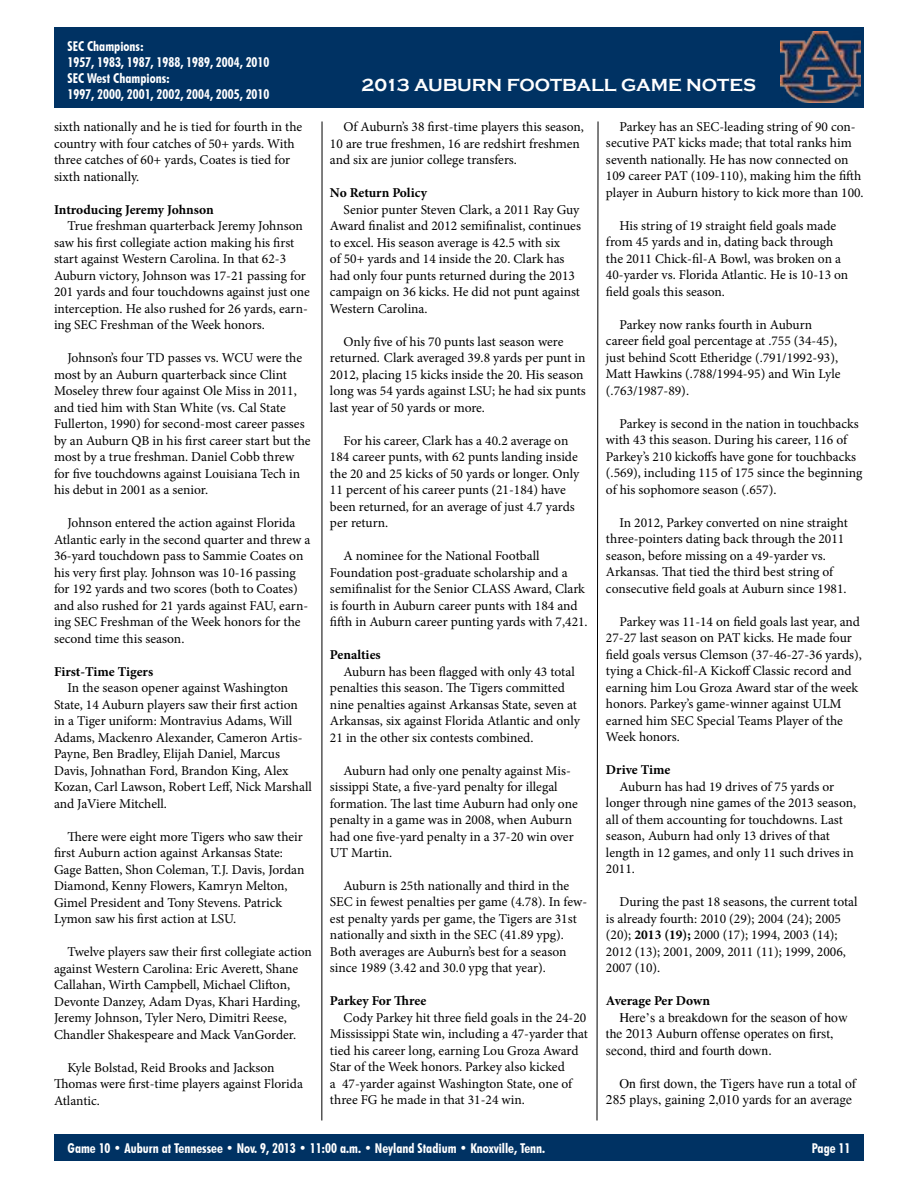
<style>
.page{position:relative;width:918px;height:1188px;background:#fff}
.page>*{position:absolute;margin:0;border:0;box-sizing:border-box;transform-origin:0 0}
.t1{font:700 18px "Copperplate Gothic";color:#fff}
.t2{font:13.5px/16.5px "Minion Pro";color:#000}
.t3{font:700 condensed 13.5px/16.2px "Futura BT";color:#fff}
.t4{font:13.5px/16.5px "Times";color:#000}
.t5{font:700 13.5px "Minion Pro";letter-spacing:-.005em;color:#000}
.s1{font-weight:700}
</style>
<div class="page">
<div style="left:54px;top:1134px;width:810px;height:27px;background:#003263"></div>
<div style="left:54px;top:27px;width:810px;height:81px;background:#003263"></div>
<img style="left:780px;top:32px;width:81px;height:70px">
<hr style="left:322px;top:122px;width:1px;height:999px;background:#000">
<svg style="left:597px;top:121px;width:1px;height:1000px"></svg>
<p class="t3" style="left:68px;top:38px;width:203px">SEC Champions:<br>1957, 1983, 1987, 1988, 1989, 2004, 2010<br>SEC West Champions:<br>1997, 2000, 2001, 2002, 2004, 2005, 2010</p>
<p class="t2" style="left:54px;top:119px;width:250px">sixth nationally and he is tied for fourth in the country with four catches of 50+ yards. With three catches of 60+ yards, Coates is tied for sixth nationally.</p>
<p class="t5" style="left:54px;top:200px;width:161px">Introducing Jeremy Johnson</p>
<p class="t2" style="left:54px;top:218px;width:257px;text-indent:14px">True freshman quarterback Jeremy Johnson saw his first collegiate action making his first start against Western Carolina. In that 62-3<br>Auburn victory, Johnson was 17-21 passing for 201 yards and four touchdowns against just one interception. He also rushed for 26 yards, earn&shy;ing SEC Freshman of the Week honors.</p>
<p class="t2" style="left:54px;top:350px;width:258px;text-indent:14px">Johnson’s four TD passes vs. WCU were the most by an Auburn quarterback since Clint Moseley threw four against Ole Miss in 2011, and tied him with Stan White (vs. Cal State Fullerton, 1990) for second-most career passes by an Auburn QB in his first career start but the most by a true freshman. Daniel Cobb threw for five touchdowns against Louisiana Tech in his debut in 2001 as a senior.</p>
<p class="t2" style="left:54px;top:515px;width:258px;text-indent:14px">Johnson entered the action against Florida Atlantic early in the second quarter and threw a 36-yard touchdown pass to Sammie Coates on his very first play. Johnson was 10-16 passing for 192 yards and two scores (both to Coates) and also rushed for 21 yards against FAU, earn&shy;ing SEC Freshman of the Week honors for the second time this season.</p>
<p class="t5" style="left:54px;top:662px;width:101px">First-Time Tigers</p>
<p class="t2" style="left:54px;top:680px;width:259px;text-indent:14px">In the season opener against Washington State, 14 Auburn players saw their first action in a Tiger uniform: Montravius Adams, Will Adams, Mackenro Alexander, Cameron Artis-Payne, Ben Bradley, Elijah Daniel, Marcus Davis, Johnathan Ford, Brandon King, Alex Kozan, Carl Lawson, Robert Leff, Nick Marshall and JaViere Mitchell.</p>
<p class="t2" style="left:54px;top:828px;width:252px;text-indent:14px">There were eight more Tigers who saw their first Auburn action against Arkansas State:<br>Gage Batten, Shon Coleman, T.J. Davis, Jordan Diamond, Kenny Flowers, Kamryn Melton, Gimel President and Tony Stevens. Patrick Lymon saw his first action at LSU.</p>
<p class="t2" style="left:54px;top:944px;width:260px;text-indent:14px">Twelve players saw their first collegiate action against Western Carolina: Eric Averett, Shane Callahan, Wirth Campbell, Michael Clifton, Devonte Danzey, Adam Dyas, Khari Harding, Jeremy Johnson, Tyler Nero, Dimitri Reese, Chandler Shakespeare and Mack VanGorder.</p>
<p class="t2" style="left:54px;top:1059px;width:251px;text-indent:14px">Kyle Bolstad, Reid Brooks and Jackson<br>Thomas were first-time players against Florida<br>Atlantic.</p>
<h1 class="t1" style="left:362px;top:75px;width:396px">2013 AUBURN FOOTBALL GAME NOTES</h1>
<p class="t2" style="left:330px;top:119px;width:256px;text-indent:14px">Of Auburn’s 38 first-time players this season,<br>10 are true freshmen, 16 are redshirt freshmen and six are junior college transfers.</p>
<p class="t5" style="left:330px;top:183px;width:99px">No Return Policy</p>
<p class="t2" style="left:330px;top:201px;width:252px;text-indent:14px">Senior punter Steven Clark, a 2011 Ray Guy Award finalist and 2012 semifinalist, continues to excel. His season average is 42.5 with six<br>of 50+ yards and 14 inside the 20. Clark has had only four punts returned during the 2013 campaign on 36 kicks. He did not punt against Western Carolina.</p>
<p class="t2" style="left:330px;top:333px;width:257px;text-indent:14px">Only five of his 70 punts last season were returned. Clark averaged 39.8 yards per punt in 2012, placing 15 kicks inside the 20. His season long was 54 yards against LSU; he had six punts last year of 50 yards or more.</p>
<p class="t2" style="left:330px;top:432px;width:251px;text-indent:14px">For his career, Clark has a 40.2 average on 184 career punts, with 62 punts landing inside the 20 and 25 kicks of 50 yards or longer. Only 11 percent of his career punts (21-184) have been returned, for an average of just 4.7 yards per return.</p>
<p class="t2" style="left:330px;top:548px;width:259px;text-indent:14px">A nominee for the National Football Foundation post-graduate scholarship and a semifinalist for the Senior CLASS Award, Clark is fourth in Auburn career punts with 184 and fifth in Auburn career punting yards with 7,421.</p>
<p class="t5" style="left:330px;top:645px;width:52px">Penalties</p>
<p class="t2" style="left:330px;top:663px;width:252px;text-indent:14px">Auburn has been flagged with only 43 total penalties this season. The Tigers committed nine penalties against Arkansas State, seven at Arkansas, six against Florida Atlantic and only 21 in the other six contests combined.</p>
<p class="t2" style="left:330px;top:762px;width:249px;text-indent:14px">Auburn had only one penalty against Mis&shy;sissippi State, a five-yard penalty for illegal formation. The last time Auburn had only one penalty in a game was in 2008, when Auburn had one five-yard penalty in a 37-20 win over UT Martin.</p>
<p class="t2" style="left:330px;top:878px;width:259px;text-indent:14px">Auburn is 25th nationally and third in the SEC in fewest penalties per game (4.78). In few&shy;est penalty yards per game, the Tigers are 31st nationally and sixth in the SEC (41.89 ypg).<br>Both averages are Auburn’s best for a season since 1989 (3.42 and 30.0 ypg that year).</p>
<p class="t5" style="left:330px;top:992px;width:98px">Parkey For Three</p>
<p class="t2" style="left:330px;top:1009px;width:260px;text-indent:14px">Cody Parkey hit three field goals in the 24-20<br>Mississippi State win, including a 47-yarder that tied his career long, earning Lou Groza Award Star of the Week honors. Parkey also kicked<br>a 47-yarder against Washington State, one of three FG he made in that 31-24 win.</p>
<p class="t2" style="left:606px;top:118px;width:259px;text-indent:14px">Parkey has an SEC-leading string of 90 con&shy;secutive PAT kicks made; that total ranks him seventh nationally. He has now connected on 109 career PAT (109-110), making him the fifth player in Auburn history to kick more than 100.</p>
<p class="t2" style="left:606px;top:217px;width:244px;text-indent:14px">His string of 19 straight field goals made from 45 yards and in, dating back through the 2011 Chick-fil-A Bowl, was broken on a 40-yarder vs. Florida Atlantic. He is 10-13 on field goals this season.</p>
<p class="t2" style="left:606px;top:316px;width:236px;text-indent:14px">Parkey now ranks fourth in Auburn career field goal percentage at .755 (34-45), just behind Scott Etheridge (.791/1992-93), Matt Hawkins (.788/1994-95) and Win Lyle (.763/1987-89).</p>
<p class="t2" style="left:606px;top:415px;width:258px;text-indent:14px">Parkey is second in the nation in touchbacks with 43 this season. During his career, 116 of Parkey’s 210 kickoffs have gone for touchbacks (.569), including 115 of 175 since the beginning of his sophomore season (.657).</p>
<p class="t2" style="left:606px;top:514px;width:243px;text-indent:14px">In 2012, Parkey converted on nine straight three-pointers dating back through the 2011 season, before missing on a 49-yarder vs.<br>Arkansas. That tied the third best string of consecutive field goals at Auburn since 1981.</p>
<p class="t2" style="left:606px;top:613px;width:257px;text-indent:14px">Parkey was 11-14 on field goals last year, and 27-27 last season on PAT kicks. He made four field goals versus Clemson (37-46-27-36 yards), tying a Chick-fil-A Kickoff Classic record and earning him Lou Groza Award star of the week honors. Parkey’s game-winner against ULM earned him SEC Special Teams Player of the Week honors.</p>
<p class="t5" style="left:606px;top:761px;width:66px">Drive Time</p>
<p class="t2" style="left:606px;top:778px;width:252px;text-indent:14px">Auburn has had 19 drives of 75 yards or longer through nine games of the 2013 season, all of them accounting for touchdowns. Last season, Auburn had only 13 drives of that length in 12 games, and only 11 such drives in 2011.</p>
<p class="t2" style="left:606px;top:894px;width:253px;text-indent:14px">During the past 18 seasons, the current total is already fourth: 2010 (29); 2004 (24); 2005 (20); <span class="s1">2013 (19);</span> 2000 (17); 1994, 2003 (14); 2012 (13); 2001, 2009, 2011 (11); 1999, 2006, 2007 (10).</p>
<p class="t5" style="left:606px;top:991px;width:106px">Average Per Down</p>
<p class="t4" style="left:606px;top:1009px;width:243px;text-indent:14px">Here’s a breakdown for the season of how the 2013 Auburn offense operates on first, second, third and fourth down.</p>
<p class="t4" style="left:606px;top:1075px;width:252px;text-indent:14px">On first down, the Tigers have run a total of<br>285 plays, gaining 2,010 yards for an average</p>
<p class="t3" style="left:68px;top:1140px;width:479px">Game 10 • Auburn at Tennessee • Nov. 9, 2013 • 11:00 a.m. • Neyland Stadium • Knoxville, Tenn.</p>
<p class="t3" style="left:812px;top:1140px;width:40px">Page 11</p>
<p class="t3" style="left:68px;top:1140px;width:34px">Page 1</p>
</div>
